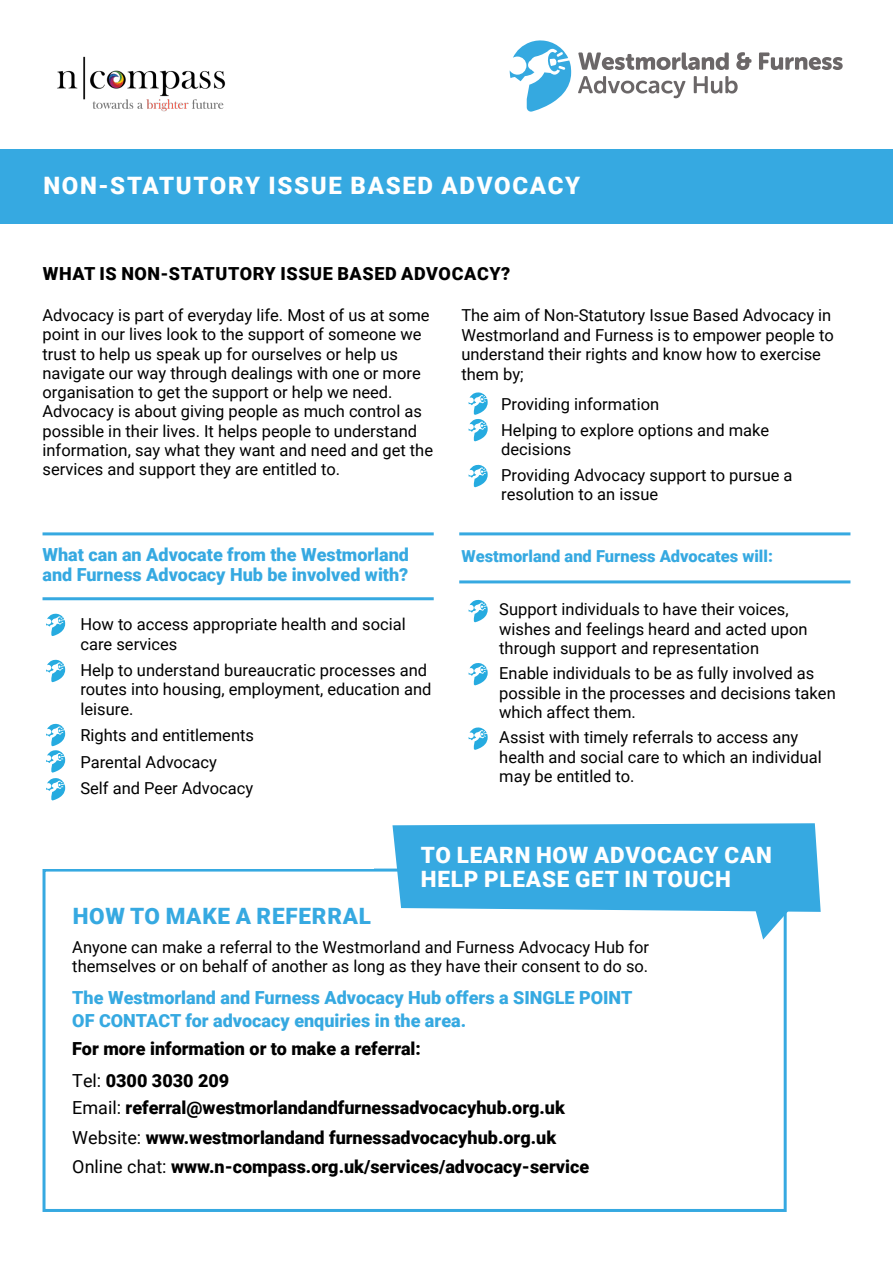
<style>
.page{position:relative;width:893px;height:1263px;background:#fff}
.page>*{position:absolute;margin:0;border:0;box-sizing:border-box;transform-origin:0 0}
.t1{font:900 24px "Roboto";letter-spacing:.07em;color:#fff}
.t2{font:900 22.5px/24px "Roboto";letter-spacing:.035em;color:#fff}
.t3{font:900 22.5px "Roboto";letter-spacing:.035em;color:#36a9e1}
.t4{font:900 18px/29.7px "Roboto";color:#000}
.t5{font:900 18px/19.4px "Roboto";color:#36a9e1}
.t6{font:900 18px "Roboto";letter-spacing:.035em;color:#000}
.t7{font:16.5px/19.4px "Roboto";color:#000}
.t8{font:900 16.5px "Roboto";color:#36a9e1}
.s1{font-weight:400}
</style>
<div class="page">
<div style="left:0;top:149px;width:893px;height:74px;background:#36a9e1"></div>
<hr style="left:459px;top:532px;width:391px;height:3px;background:#36a9e1">
<hr style="left:43px;top:532px;width:391px;height:3px;background:#36a9e1">
<hr style="left:459px;top:580px;width:391px;height:3px;background:#36a9e1">
<hr style="left:43px;top:597px;width:391px;height:3px;background:#36a9e1">
<div style="left:43px;top:868px;width:744px;height:344px;background:#fff;border:3px solid #36a9e1"></div>
<svg style="left:760px;top:929px;width:27px;height:10px"></svg>
<svg style="left:391px;top:823px;width:430px;height:106px;fill:#36a9e1"></svg>
<svg style="left:46px;top:614px;width:19px;height:22px"></svg>
<svg style="left:468px;top:600px;width:20px;height:22px"></svg>
<svg style="left:468px;top:392px;width:20px;height:49px"></svg>
<svg style="left:468px;top:465px;width:20px;height:22px"></svg>
<svg style="left:46px;top:660px;width:19px;height:22px"></svg>
<svg style="left:468px;top:663px;width:20px;height:22px"></svg>
<svg style="left:468px;top:727px;width:20px;height:23px"></svg>
<svg style="left:46px;top:724px;width:19px;height:76px"></svg>
<svg style="left:578px;top:52px;width:151px;height:18px"></svg>
<svg style="left:736px;top:52px;width:15px;height:18px"></svg>
<svg style="left:759px;top:52px;width:84px;height:18px"></svg>
<svg style="left:578px;top:76px;width:107px;height:22px"></svg>
<svg style="left:694px;top:76px;width:44px;height:18px"></svg>
<svg style="left:510px;top:40px;width:61px;height:72px"></svg>
<img style="left:57px;top:56px;width:169px;height:56px">
<h1 class="t1" style="left:43px;top:168px;width:538px">NON-STATUTORY ISSUE BASED ADVOCACY</h1>
<p class="t6" style="left:43px;top:261px;width:469px">WHAT IS NON-STATUTORY ISSUE BASED ADVOCACY?</p>
<p class="t7" style="left:43px;top:305px;width:392px">Advocacy is part of everyday life. Most of us at some point in our lives look to the support of someone we trust to help us speak up for ourselves or help us navigate our way through dealings with one or more organisation to get the support or help we need.<br>Advocacy is about giving people as much control as possible in their lives. It helps people to understand information, say what they want and need and get the services and support they are entitled to.</p>
<p class="t7" style="left:461px;top:305px;width:374px">The aim of Non-Statutory Issue Based Advocacy in Westmorland and Furness is to empower people to understand their rights and know how to exercise them by;</p>
<p class="t7" style="left:501px;top:391px;width:270px;line-height:25.3px">Providing information<br>Helping to explore options and make</p>
<p class="t7" style="left:501px;top:436px;width:293px;line-height:25.3px">decisions<br>Providing Advocacy support to pursue a</p>
<p class="t7" style="left:501px;top:484px;width:159px">resolution to an issue</p>
<p class="t5" style="left:43px;top:545px;width:368px">What can an Advocate from the Westmorland and Furness Advocacy Hub be involved with?</p>
<p class="t8" style="left:461px;top:544px;width:313px">Westmorland and Furness Advocates will:</p>
<p class="t7" style="left:499px;top:599px;width:310px">Support individuals to have their voices, wishes and feelings heard and acted upon through support and representation</p>
<p class="t7" style="left:499px;top:663px;width:338px">Enable individuals to be as fully involved as possible in the processes and decisions taken which affect them.</p>
<p class="t7" style="left:499px;top:727px;width:324px">Assist with timely referrals to access any health and social care to which an individual may be entitled to.</p>
<p class="t7" style="left:80px;top:614px;width:327px">How to access appropriate health and social care services</p>
<p class="t7" style="left:80px;top:660px;width:353px">Help to understand bureaucratic processes and routes into housing, employment, education and leisure.</p>
<p class="t7" style="left:80px;top:721px;width:175px;line-height:26.4px">Rights and entitlements<br>Parental Advocacy<br>Self and Peer Advocacy</p>
<h2 class="t2" style="left:421px;top:842px;width:352px">TO LEARN HOW ADVOCACY CAN<br>HELP PLEASE GET IN TOUCH</h2>
<h2 class="t3" style="left:73px;top:900px;width:300px">HOW TO MAKE A REFERRAL</h2>
<p class="t7" style="left:72px;top:936px;width:578px">Anyone can make a referral to the Westmorland and Furness Advocacy Hub for themselves or on behalf of another as long as they have their consent to do so.</p>
<p class="t5" style="left:72px;top:986px;width:562px;line-height:22.5px">The Westmorland and Furness Advocacy Hub offers a SINGLE POINT<br>OF CONTACT for advocacy enquiries in the area.</p>
<p class="t4" style="left:72px;top:1032px;width:350px;line-height:31.7px">For more information or to make a referral:<br><span class="s1">Tel:</span> 0300 3030 209</p>
<p class="t4" style="left:72px;top:1092px;width:519px"><span class="s1">Email:</span> referral@westmorlandandfurnessadvocacyhub.org.uk<br><span class="s1">Website:</span> www.westmorlandand furnessadvocacyhub.org.uk<br><span class="s1">Online chat:</span> www.n-compass.org.uk/services/advocacy-service</p>
</div>
